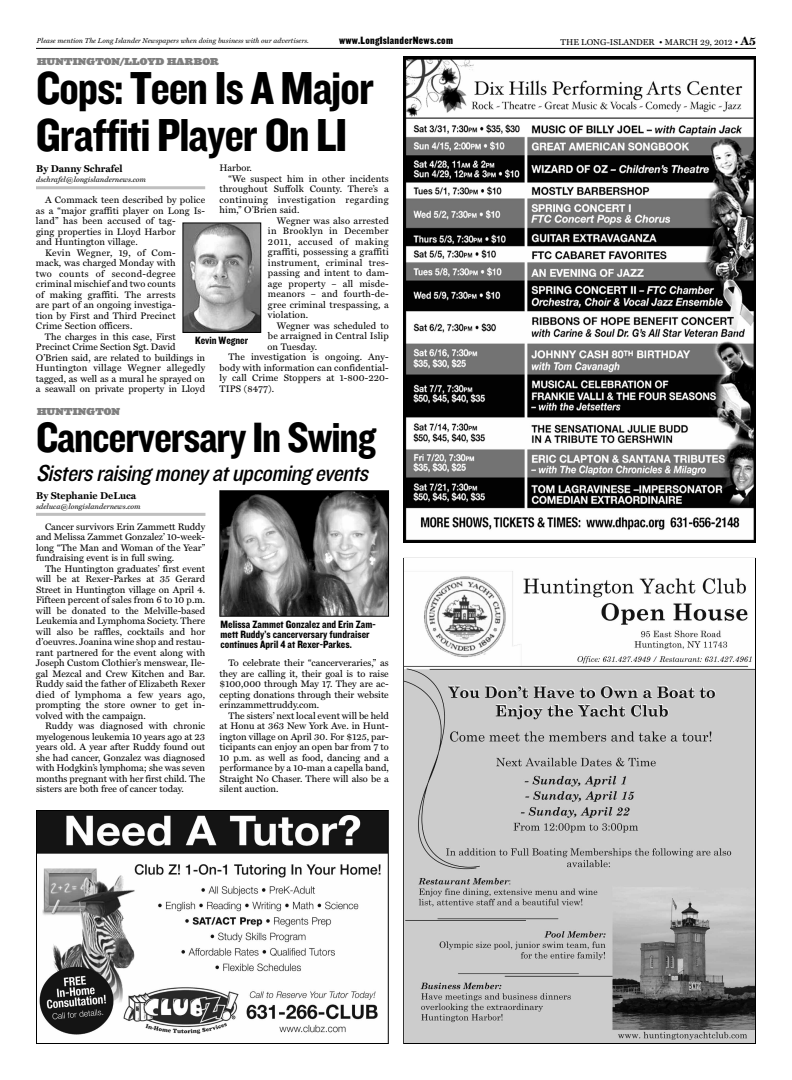
<style>
.page{position:relative;width:792px;height:1080px;background:#fff}
.page>*{position:absolute;margin:0;border:0;box-sizing:border-box;transform-origin:0 0}
.t1{font:48px/46.9px "Champion HTF Jr Bold 10 Middlewt";letter-spacing:-.025em;color:#000}
.t2{font:44px "Champion HTF Jr Bold 10 Middlewt";letter-spacing:-.025em;color:#000}
.t3{font:italic 24px "Champion HTF Junior 10 Middlewt";color:#000}
.t4{font:11px/10.3px "Champion HTF Jr Bold 10 Middlewt";color:#000}
.t5{font:11px "Champion HTF10 Middleweight";letter-spacing:.025em;color:#000}
.t6{font:10px "Giza Seven Five";letter-spacing:.015em;color:#808080}
.t7{font:700 10px "Miller Text";color:#000}
.t8{font:9.5px/10.5px "Miller Text";letter-spacing:.01em;color:#000;text-align:justify}
.t9{font:9.5px "Miller Text";letter-spacing:.03em;color:#000}
.t10{font:9.5px "Miller Text";letter-spacing:.035em;color:#000}
.t11{font:9.5px "Miller Text";letter-spacing:.045em;color:#000}
.t12{font:8.5px "Miller Text";color:#000}
.t13{font:italic 7.5px "Miller Text";color:#000}
.t14{font:italic 7px "Miller Text";color:#000}
.s1{font-weight:700;font-size:12px}
</style>
<div class="page">
<hr style="left:36px;top:48px;width:720px;height:1px;background:#000">
<hr style="left:36px;top:186px;width:169px;height:3px;background:#bfbfbf">
<img style="left:38px;top:812px;width:349px;height:223px">
<div style="left:36px;top:810px;width:353px;height:234px;border:1px solid #000"></div>
<img style="left:403px;top:57px;width:353px;height:486px">
<img style="left:404px;top:571px;width:351px;height:472px">
<img style="left:185px;top:225px;width:74px;height:106px">
<div style="left:183px;top:223px;width:78px;height:110px;border:1px solid #000"></div>
<hr style="left:36px;top:513px;width:169px;height:3px;background:#bfbfbf">
<img style="left:222px;top:492px;width:165px;height:122px">
<div style="left:220px;top:490px;width:169px;height:126px;border:1px solid #000"></div>
<p class="t14" style="left:37px;top:36px;width:273px">Please mention The Long Islander Newspapers when doing business with our advertisers.</p>
<p class="t5" style="left:339px;top:34px;width:115px">www.LongIslanderNews.com</p>
<p class="t12" style="left:561px;top:37px;width:197px">THE LONG-ISLANDER • MARCH 29, 2012 • <span class="s1">A5</span></p>
<p class="t6" style="left:37px;top:55px;width:183px">HUNTINGTON/LLOYD HARBOR</p>
<h1 class="t1" style="left:36px;top:64px;width:340px">Cops: Teen Is A Major<br>Graffiti Player On LI</h1>
<p class="t8" style="left:45px;top:195px;width:162px">A Commack teen described by police</p>
<p class="t8" style="left:36px;top:205px;width:171px">as a “major graffiti player on Long Is-</p>
<p class="t8" style="left:36px;top:216px;width:141px">land” has been accused of tag-</p>
<p class="t8" style="left:36px;top:226px;width:141px">ging properties in Lloyd Harbor</p>
<p class="t8" style="left:36px;top:237px;width:103px">and Huntington village.</p>
<p class="t9" style="left:45px;top:247px;width:132px">Kevin Wegner, 19, of Com-</p>
<p class="t8" style="left:36px;top:258px;width:141px">mack, was charged Monday with</p>
<p class="t10" style="left:36px;top:268px;width:141px">two counts of second-degree</p>
<p class="t8" style="left:36px;top:279px;width:141px">criminal mischief and two counts</p>
<p class="t8" style="left:36px;top:289px;width:141px">of making graffiti. The arrests</p>
<p class="t8" style="left:36px;top:300px;width:141px">are part of an ongoing investiga-</p>
<p class="t8" style="left:36px;top:310px;width:141px">tion by First and Third Precinct</p>
<p class="t8" style="left:36px;top:321px;width:98px">Crime Section officers.</p>
<p class="t8" style="left:45px;top:331px;width:132px">The charges in this case, First</p>
<p class="t8" style="left:36px;top:342px;width:141px">Precinct Crime Section Sgt. David</p>
<p class="t8" style="left:36px;top:352px;width:171px">O’Brien said, are related to buildings in</p>
<p class="t8" style="left:36px;top:363px;width:171px">Huntington village Wegner allegedly</p>
<p class="t8" style="left:36px;top:373px;width:171px">tagged, as well as a mural he sprayed on</p>
<p class="t8" style="left:36px;top:384px;width:171px">a seawall on private property in Lloyd</p>
<p class="t8" style="left:220px;top:163px;width:34px">Harbor.</p>
<p class="t8" style="left:229px;top:173px;width:162px">“We suspect him in other incidents</p>
<p class="t8" style="left:220px;top:184px;width:171px">throughout Suffolk County. There’s a</p>
<p class="t10" style="left:220px;top:194px;width:171px">continuing investigation regarding</p>
<p class="t8" style="left:220px;top:205px;width:81px">him,” O’Brien said.</p>
<p class="t8" style="left:277px;top:215px;width:113px">Wegner was also arrested</p>
<p class="t9" style="left:268px;top:226px;width:122px">in Brooklyn in December</p>
<p class="t11" style="left:268px;top:236px;width:122px">2011, accused of making</p>
<p class="t8" style="left:268px;top:247px;width:122px">graffiti, possessing a graffiti</p>
<p class="t9" style="left:268px;top:257px;width:122px">instrument, criminal tres-</p>
<p class="t8" style="left:268px;top:268px;width:122px">passing and intent to dam-</p>
<p class="t8" style="left:268px;top:278px;width:122px">age property – all misde-</p>
<p class="t8" style="left:268px;top:289px;width:122px">meanors – and fourth-de-</p>
<p class="t8" style="left:268px;top:299px;width:122px">gree criminal trespassing, a</p>
<p class="t8" style="left:268px;top:310px;width:42px">violation.</p>
<p class="t8" style="left:277px;top:320px;width:113px">Wegner was scheduled to</p>
<p class="t8" style="left:268px;top:331px;width:122px">be arraigned in Central Islip</p>
<p class="t8" style="left:268px;top:341px;width:51px">on Tuesday.</p>
<p class="t8" style="left:229px;top:352px;width:162px">The investigation is ongoing. Any-</p>
<p class="t8" style="left:220px;top:362px;width:171px">body with information can confidential-</p>
<p class="t8" style="left:220px;top:373px;width:171px">ly call Crime Stoppers at 1-800-220-</p>
<p class="t8" style="left:220px;top:383px;width:56px">TIPS (8477).</p>
<p class="t7" style="left:36px;top:163px;width:88px">By Danny Schrafel</p>
<p class="t13" style="left:36px;top:175px;width:111px">dschrafel@longislandernews.com</p>
<p class="t4" style="left:195px;top:335px;width:55px">Kevin Wegner</p>
<p class="t6" style="left:37px;top:406px;width:85px">HUNTINGTON</p>
<h2 class="t2" style="left:36px;top:411px;width:342px">Cancerversary In Swing</h2>
<h3 class="t3" style="left:36px;top:459px;width:337px">Sisters raising money at upcoming events</h3>
<p class="t8" style="left:36px;top:521px;width:171px;text-indent:9px">Cancer survivors Erin Zammett Ruddy and Melissa Zammet Gonzalez’ 10-week&shy;long “The Man and Woman of the Year” fundraising event is in full swing.</p>
<p class="t8" style="left:36px;top:563px;width:171px;text-indent:9px">The Huntington graduates’ first event will be at Rexer-Parkes at 35 Gerard Street in Huntington village on April 4.<br>Fifteen percent of sales from 6 to 10 p.m. will be donated to the Melville-based Leukemia and Lymphoma Society. There will also be raffles, cocktails and hor d’oeuvres. Joanina wine shop and restau&shy;rant partnered for the event along with Joseph Custom Clothier’s menswear, Ile&shy;gal Mezcal and Crew Kitchen and Bar.<br>Ruddy said the father of Elizabeth Rexer died of lymphoma a few years ago, prompting the store owner to get in&shy;volved with the campaign.</p>
<p class="t8" style="left:36px;top:721px;width:171px;text-indent:9px">Ruddy was diagnosed with chronic myelogenous leukemia 10 years ago at 23 years old. A year after Ruddy found out she had cancer, Gonzalez was diagnosed with Hodgkin’s lymphoma; she was seven months pregnant with her first child. The sisters are both free of cancer today.</p>
<p class="t7" style="left:36px;top:489px;width:101px">By Stephanie DeLuca</p>
<p class="t13" style="left:36px;top:502px;width:106px">sdeluca@longislandernews.com</p>
<p class="t4" style="left:221px;top:619px;width:157px">Melissa Zammet Gonzalez and Erin Zam&shy;mett Ruddy’s cancerversary fundraiser continues April 4 at Rexer-Parkes.</p>
<p class="t8" style="left:220px;top:658px;width:171px;text-indent:9px">To celebrate their “cancerveraries,” as they are calling it, their goal is to raise $100,000 through May 17. They are ac&shy;cepting donations through their website erinzammettruddy.com.</p>
<p class="t8" style="left:220px;top:710px;width:171px;text-indent:9px">The sisters’ next local event will be held at Honu at 363 New York Ave. in Hunt&shy;ington village on April 30. For $125, par&shy;ticipants can enjoy an open bar from 7 to 10 p.m. as well as food, dancing and a performance by a 10-man a capella band, Straight No Chaser. There will also be a silent auction.</p>
</div>
